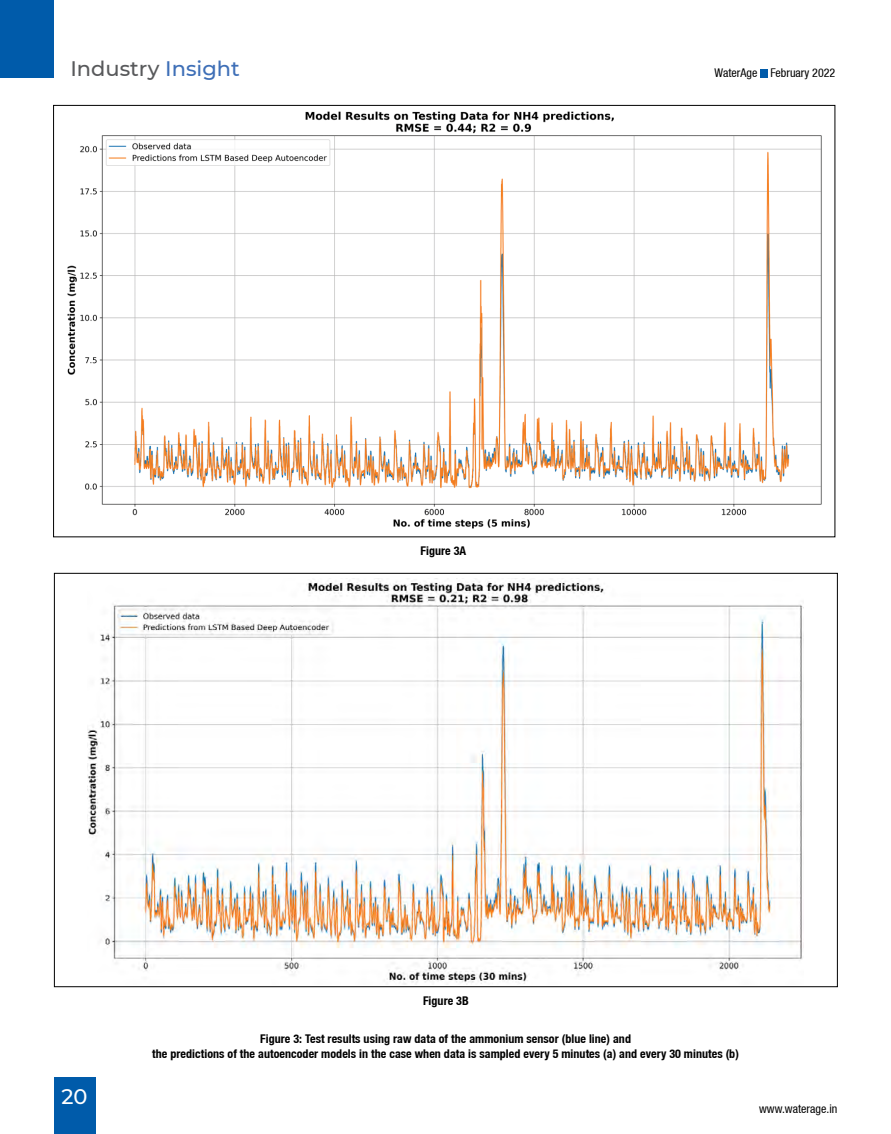
<style>
.page{position:relative;width:891px;height:1134px;background:#fff}
.page>*{position:absolute;margin:0;border:0;box-sizing:border-box;transform-origin:0 0}
.t1{font:500 21px "Montserrat";color:#58595b}
.t2{font:500 21px "Montserrat";color:#fff}
.t3{font:700 condensed 12px/15px "Helvetica Neue LT";letter-spacing:.005em;color:#000;text-align:center}
.t4{font:condensed 12px "Helvetica Neue LT";color:#000}
.s1{color:#3e6fb7}
</style>
<div class="page">
<div style="left:760px;top:69px;width:8px;height:8px;background:#005baa"></div>
<div style="left:54px;top:1077px;width:41px;height:57px;background:#005baa"></div>
<div style="left:0;top:0;width:54px;height:77px;background:#005baa"></div>
<img style="left:88px;top:578px;width:716px;height:406px">
<img style="left:67px;top:111px;width:755px;height:418px">
<h1 class="t1" style="left:70px;top:54px;width:171px">Industry <span class="s1">Insight</span></h1>
<p class="t4" style="left:715px;top:66px;width:122px">WaterAge February 2022</p>
<p class="t3" style="left:421px;top:543px;width:47px">Figure 3A</p>
<h1 class="t2" style="left:62px;top:1082px;width:27px">20</h1>
<p class="t3" style="left:423px;top:994px;width:47px">Figure 3B</p>
<p class="t3" style="left:152px;top:1032px;width:588px">Figure 3: Test results using raw data of the ammonium sensor (blue line) and<br>the predictions of the autoencoder models in the case when data is sampled every 5 minutes (a) and every 30 minutes (b)</p>
<p class="t4" style="left:759px;top:1102px;width:80px">www.waterage.in</p>
</div>
